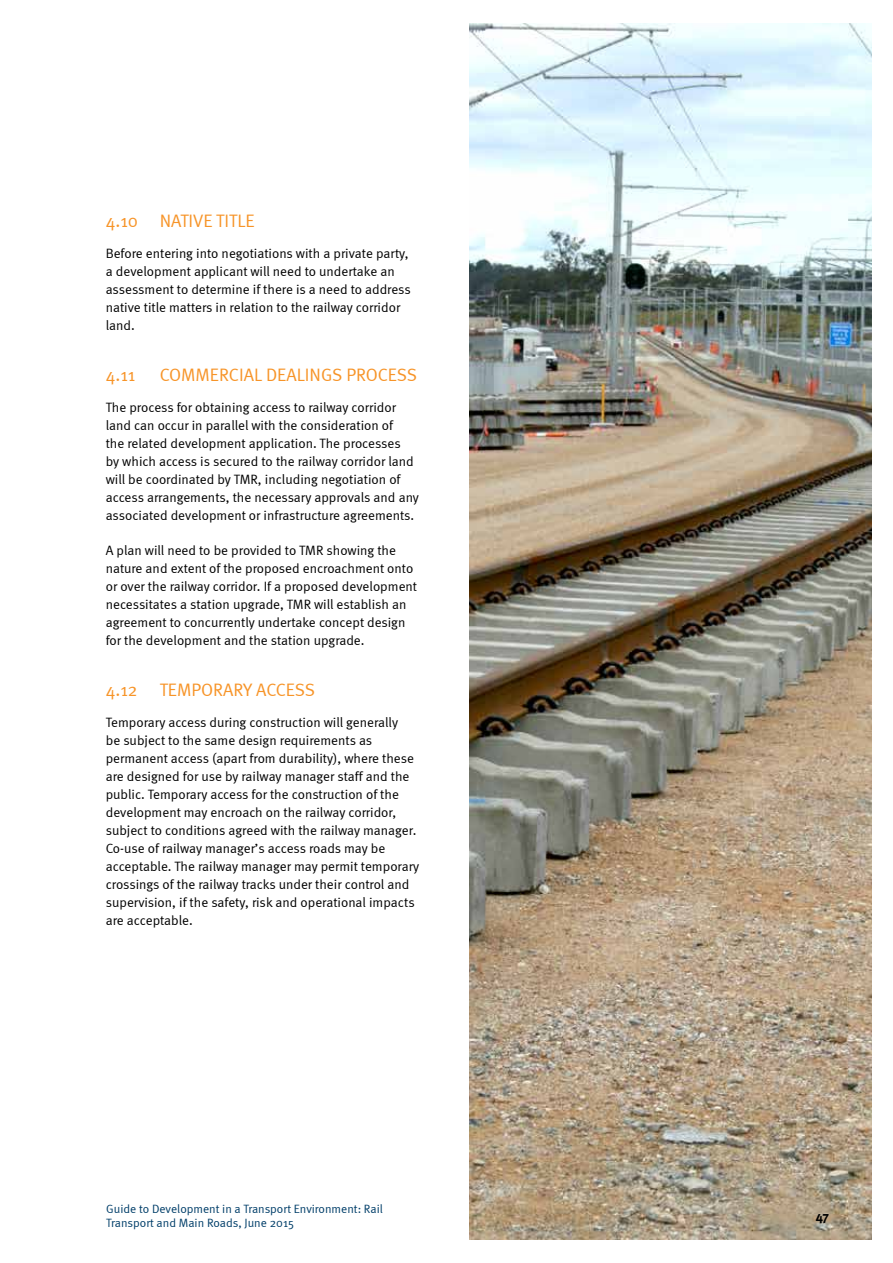
<style>
.page{position:relative;width:893px;height:1263px;background:#fff}
.page>*{position:absolute;margin:0;border:0;box-sizing:border-box;transform-origin:0 0}
.t1{font:18px "Meta Normal";color:#f79428}
.t2{font:13.5px/18px "Meta Normal";color:#000}
.t3{font:700 13.5px "Meta";color:#000}
.t4{font:12px/14.4px "Meta Normal";color:#003e69}
</style>
<div class="page">
<img style="left:470px;top:23px;width:402px;height:1216px">
<h1 class="t1" style="left:106px;top:210px;width:150px">4.10 Native title</h1>
<p class="t2" style="left:106px;top:244px;width:307px">Before entering into negotiations with a private party, a development applicant will need to undertake an assessment to determine if there is a need to address native title matters in relation to the railway corridor land.</p>
<h1 class="t1" style="left:106px;top:364px;width:31px">4.11</h1>
<h1 class="t1" style="left:160px;top:364px;width:259px">Commercial dealings process</h1>
<p class="t2" style="left:106px;top:398px;width:315px">The process for obtaining access to railway corridor land can occur in parallel with the consideration of<br>the related development application. The processes<br>by which access is secured to the railway corridor land will be coordinated by TMR, including negotiation of access arrangements, the necessary approvals and any associated development or infrastructure agreements.</p>
<p class="t2" style="left:106px;top:541px;width:203px">A plan will need to be provided to TMR</p>
<p class="t2" style="left:106px;top:541px;width:313px;text-indent:221px">showing the nature and extent of the proposed encroachment onto or over the railway corridor. If a proposed development necessitates a station upgrade, TMR</p>
<p class="t2" style="left:106px;top:595px;width:302px;text-align:justify;text-indent:208px">will establish an agreement to concurrently undertake concept design for the development and the station upgrade.</p>
<h1 class="t1" style="left:106px;top:679px;width:211px">4.12 Temporary acc ess</h1>
<p class="t2" style="left:106px;top:713px;width:315px">Temporary access during construction will generally<br>be subject to the same design requirements as permanent access (apart from durability), where these are designed for use by railway manager staff and the public. Temporary access for the construction of the development may encroach on the railway corridor, subject to conditions agreed with the railway manager.<br>Co-use of railway manager’s access roads may be acceptable. The railway manager may permit temporary crossings of the railway tracks under their control and supervision, if the safety, risk and operational impacts are acceptable.</p>
<p class="t4" style="left:106px;top:1201px;width:278px">Guide to Development in a Transport Environment: Rail<br>Transport and Main Roads, June 2015</p>
<p class="t3" style="left:816px;top:1208px;width:15px">47</p>
</div>
